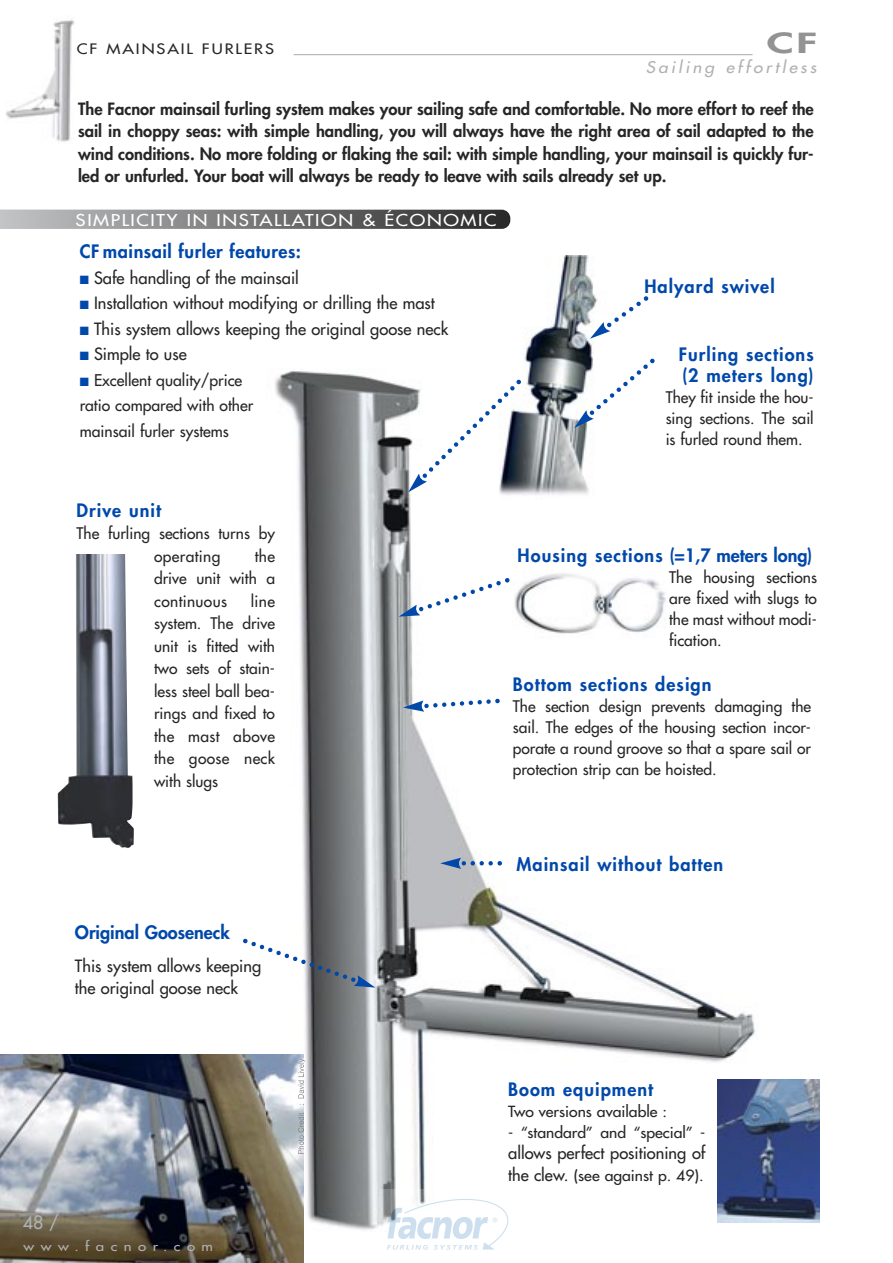
<style>
.page{position:relative;width:893px;height:1263px;background:#fff}
.page>*{position:absolute;margin:0;border:0;box-sizing:border-box;transform-origin:0 0}
.t1{font:800 27px "Futura";color:#939393;scale:1.67 1}
.t2{font:800 18px/21px "Futura";letter-spacing:.06em;color:#0048aa}
.t3{font:800 18px "Futura";letter-spacing:.03em;color:#0048aa}
.t4{font:800 18px "Futura";color:#0048aa}
.t5{font:18px "Futura";color:#afb1b4}
.t6{font:800 16.5px/22.5px "Futura";color:#272627;text-align:justify}
.t7{font:16.5px/22.5px "Futura";color:#272627}
.t8{font:15.9px "Futura";letter-spacing:.085em;color:#fff;scale:1.18 1}
.t9{font:15.75px/25.5px "Futura";color:#272627}
.t10{font:italic 15.75px "Futura";color:#afb1b4;scale:1.1 1}
.t11{font:15.6px/22.5px "Futura";color:#272627;text-align:justify}
.t12{font:15px "Futura";color:#272627;scale:1.05 1}
.t13{font:14.1px "Futura";letter-spacing:.115em;color:#272627;scale:1.18 1}
.t14{font:12.75px "Futura";letter-spacing:.435em;color:#afb1b4;scale:1.18 1}
.s1{color:#0048aa}
.s2{font-size:16.5px}
</style>
<div class="page">
<img style="left:524px;top:256px;width:70px;height:112px">
<img style="left:0;top:1054px;width:303px;height:209px">
<img style="left:267px;top:368px;width:492px;height:875px">
<svg style="left:574px;top:355px;width:85px;height:73px"></svg>
<svg style="left:590px;top:292px;width:59px;height:47px"></svg>
<img style="left:717px;top:1080px;width:102px;height:143px">
<svg style="left:408px;top:376px;width:117px;height:116px"></svg>
<svg style="left:243px;top:935px;width:132px;height:52px"></svg>
<svg style="left:403px;top:696px;width:99px;height:16px"></svg>
<svg style="left:440px;top:858px;width:62px;height:11px"></svg>
<svg style="left:399px;top:575px;width:112px;height:42px"></svg>
<img style="left:267px;top:495px;width:14px;height:389px">
<img style="left:58px;top:555px;width:76px;height:293px">
<hr style="left:294px;top:54px;width:459px;height:1px;background:#a5aaae">
<img style="left:6px;top:19px;width:69px;height:123px">
<svg style="left:0;top:210px;width:510px;height:19px;background:#777778"></svg>
<img style="left:511px;top:569px;width:157px;height:70px">
<img style="left:298px;top:1090px;width:6px;height:64px">
<img style="left:379px;top:1189px;width:134px;height:61px">
<p class="t13" style="left:77px;top:41px;width:169px">CF MAINSAIL FURLERS</p>
<h1 class="t1" style="left:767px;top:30px;width:32px">CF</h1>
<p class="t10" style="left:646px;top:59px;width:160px">Sailing effortless</p>
<p class="t6" style="left:78px;top:99px;width:737px">The Facnor mainsail furling system makes your sailing safe and comfortable. No more effort to reef the sail in choppy seas: with simple handling, you will always have the right area of sail adapted to the wind conditions. No more folding or flaking the sail: with simple handling, your mainsail is quickly fur&shy;led or unfurled. Your boat will always be ready to leave with sails already set up.</p>
<p class="t8" style="left:76px;top:212px;width:358px">SIMPLICITY IN INSTALLATION &amp; ÉCONOMIC</p>
<p class="t3" style="left:80px;top:243px;width:223px">CF mainsail furler features:</p>
<p class="t7" style="left:80px;top:267px;width:221px"><span class="s1">■</span> Safe handling of the mainsail</p>
<p class="t7" style="left:80px;top:293px;width:357px"><span class="s1">■</span> Installation without modifying or drilling the mast</p>
<p class="t7" style="left:80px;top:318px;width:370px"><span class="s1">■</span> This system allows keeping the original goose neck</p>
<p class="t7" style="left:80px;top:344px;width:109px"><span class="s1">■</span> Simple to use</p>
<p class="t9" style="left:80px;top:368px;width:175px"><span class="s1">■</span> Excellent quality/price ratio compared with other mainsail furler systems</p>
<p class="t2" style="left:644px;top:277px;width:132px">Halyard swivel</p>
<p class="t2" style="left:679px;top:345px;width:136px">Furling sections (2 meters long)</p>
<p class="t11" style="left:666px;top:388px;width:150px;line-height:21px">They fit inside the hou&shy;sing sections. The sail is furled round them.</p>
<p class="t2" style="left:77px;top:501px;width:86px">Drive unit</p>
<p class="t11" style="left:154px;top:523px;width:122px;text-indent:-78px">The furling sections turns by operating</p>
<p class="t11" style="left:154px;top:546px;width:122px;text-indent:101px">the drive unit with a continuous</p>
<p class="t11" style="left:154px;top:591px;width:122px;text-indent:97px">line system. The drive unit is fitted with two sets of stain&shy;less steel ball bea&shy;rings and fixed to the mast above the goose neck with slugs</p>
<p class="t2" style="left:518px;top:546px;width:296px">Housing sections (=1,7 meters long)</p>
<p class="t11" style="left:669px;top:568px;width:149px;line-height:21px">The housing sections are fixed with slugs to the mast without modi&shy;fication.</p>
<p class="t2" style="left:513px;top:675px;width:200px">Bottom sections design</p>
<p class="t11" style="left:513px;top:697px;width:300px;line-height:21px">The section design prevents damaging the sail. The edges of the housing section incor&shy;porate a round groove so that a spare sail or protection strip can be hoisted.</p>
<p class="t4" style="left:75px;top:923px;width:156px">Original Gooseneck</p>
<p class="t7" style="left:75px;top:956px;width:188px">This system allows keeping the original goose neck</p>
<p class="t2" style="left:516px;top:855px;width:208px">Mainsail without batten</p>
<p class="t5" style="left:23px;top:1213px;width:38px">48 /</p>
<p class="t14" style="left:24px;top:1240px;width:162px">www.facnor.com</p>
<p class="t2" style="left:508px;top:1081px;width:146px">Boom equipment</p>
<p class="t12" style="left:508px;top:1104px;width:153px">Two versions available :</p>
<p class="t12" style="left:508px;top:1125px;width:189px">- “standard” and “special” -</p>
<p class="t7" style="left:508px;top:1143px;width:199px">allows perfect positioning of</p>
<p class="t12" style="left:508px;top:1167px;width:188px"><span class="s2">the clew.</span> (see against p. 49).</p>
</div>
